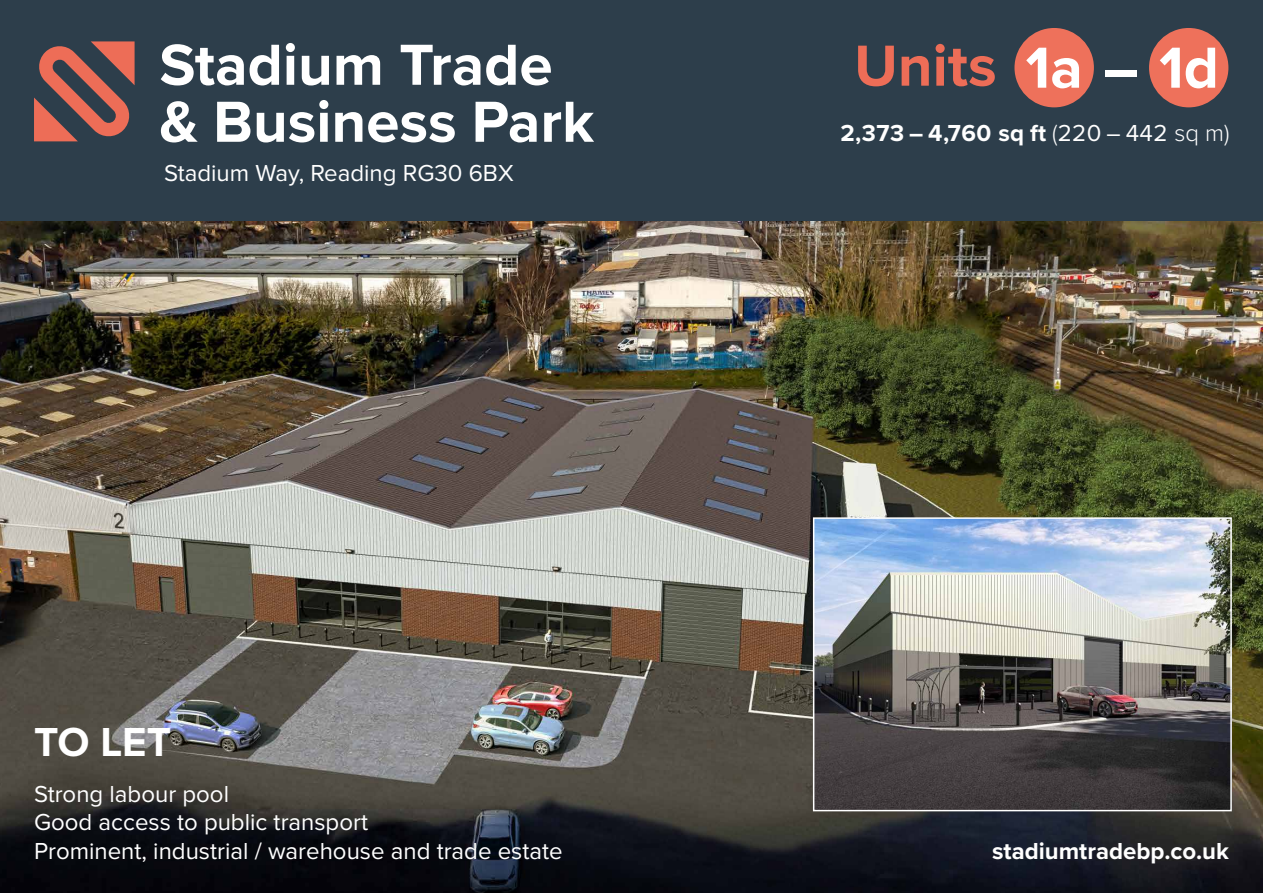
<style>
.page{position:relative;width:1263px;height:893px;background:#fff}
.page>*{position:absolute;margin:0;border:0;box-sizing:border-box;transform-origin:0 0}
.t1{font:700 60px/57px "Proxima Nova";color:#fff}
.t2{font:700 60px "Proxima Nova";color:#ed6d57}
.t3{font:700 42px "Proxima Nova";color:#fff}
.t4{font:24px/28.5px "Proxima Nova";color:#fff}
.t5{font:700 24px "Proxima Nova";letter-spacing:.02em;color:#fff}
.t6{font:700 24px "Proxima Nova";color:#fff}
.s1{color:#fff}
.s2{font-weight:300}
.s3{font-weight:400}
</style>
<div class="page">
<img style="left:0;top:220px;width:1263px;height:673px">
<img style="left:816px;top:520px;width:413px;height:288px">
<div style="left:813px;top:517px;width:419px;height:294px;border:2px solid #fff"></div>
<div style="left:0;top:0;width:1263px;height:220px;background:#2d3e4b"></div>
<svg style="left:34px;top:41px;width:101px;height:100px"></svg>
<div style="left:1014px;top:28px;width:80px;height:79px;background:#ee715b;border-radius:50%"></div>
<div style="left:1149px;top:28px;width:79px;height:79px;background:#ee715b;border-radius:50%"></div>
<h1 class="t1" style="left:159px;top:39px;width:436px">Stadium Trade &amp; Business Park</h1>
<h1 class="t2" style="left:854px;top:30px;width:366px">Units <span class="s1">1a – 1d</span></h1>
<p class="t5" style="left:840px;top:119px;width:391px">2,373 – 4,760 sq ft <span class="s2">(</span><span class="s3">220 – 442</span> <span class="s2">sq m)</span></p>
<p class="t4" style="left:164px;top:159px;width:351px">Stadium Way, Reading RG30 6BX</p>
<h2 class="t3" style="left:34px;top:717px;width:139px">TO LET</h2>
<p class="t4" style="left:34px;top:780px;width:530px">Strong labour pool<br>Good access to public transport<br>Prominent, industrial / warehouse and trade estate</p>
<p class="t6" style="left:992px;top:836px;width:238px">stadiumtradebp.co.uk</p>
</div>
